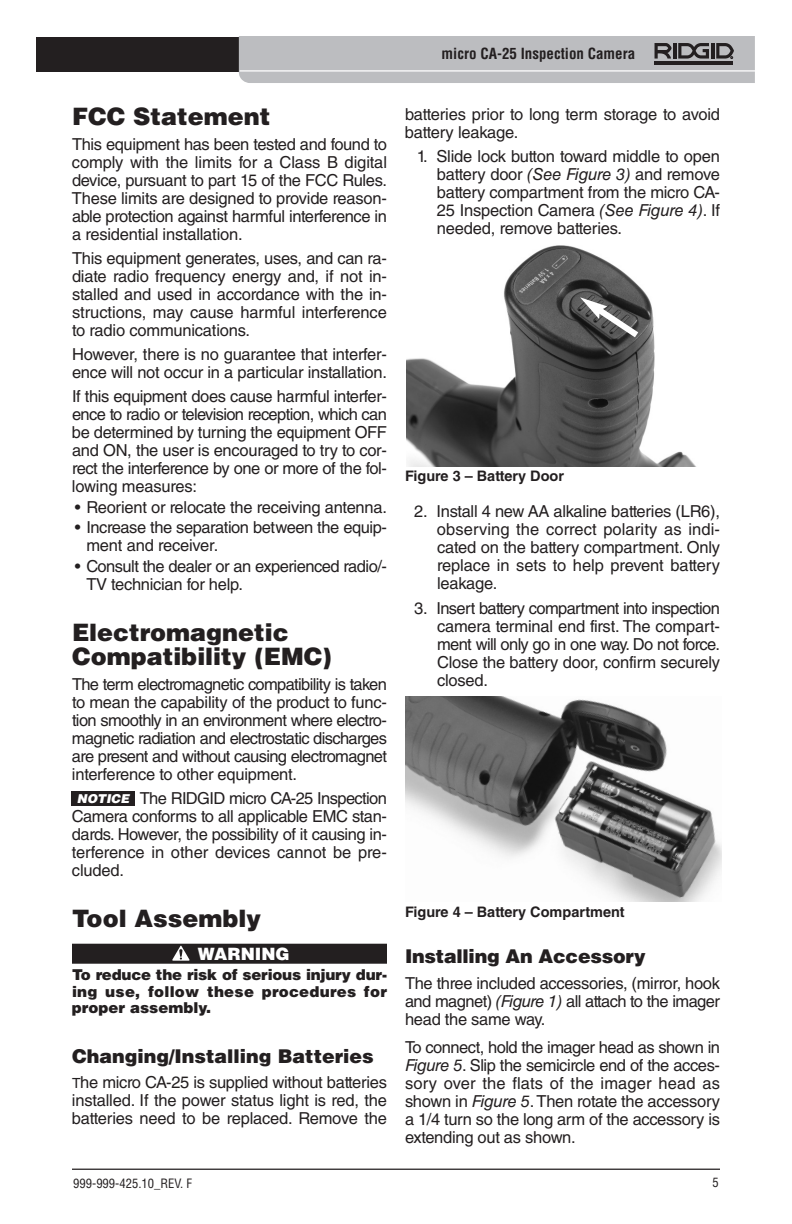
<style>
.page{position:relative;width:792px;height:1224px;background:#fff}
.page>*{position:absolute;margin:0;border:0;box-sizing:border-box;transform-origin:0 0}
.t1{font:900 24px/24px "Helvetica LT Std";color:#231f20}
.t2{font:900 19px "Helvetica LT Std";color:#231f20}
.t3{font:900 17px "Helvetica LT Std";color:#fff}
.t4{font:16.4px/18px "Helvetica LT Std";letter-spacing:-.015em;color:#231f20;text-align:justify}
.t5{font:900 15px/16.4px "Helvetica LT Std";letter-spacing:.02em;color:#231f20;text-align:justify}
.t6{font:700 condensed 15px "Helvetica LT Std";color:#231f20}
.t7{font:700 14.4px "Helvetica LT Std";color:#231f20}
.t8{font:condensed 12.6px "Helvetica LT Std";color:#231f20}
.t9{font:italic 900 12.2px "Helvetica LT Std";color:#fff}
.s1{font-size:14px}
.s2{font-style:italic}
</style>
<div class="page">
<div style="left:36px;top:37px;width:353px;height:34px;background:#231f20"></div>
<div style="left:72px;top:944px;width:315px;height:20px;background:#231f20"></div>
<svg style="left:172px;top:946px;width:18px;height:15px"></svg>
<svg style="left:239px;top:36px;width:516px;height:47px;background:#b8b8bb"></svg>
<hr style="left:72px;top:1169px;width:648px;height:1px;background:#231f20">
<img style="left:406px;top:697px;width:315px;height:204px">
<img style="left:406px;top:245px;width:290px;height:221px">
<div style="left:71px;top:791px;width:64px;height:15px;background:#231f20"></div>
<svg style="left:580px;top:297px;width:65px;height:46px;background:#626262"></svg>
<h1 class="t1" style="left:72px;top:107px;width:200px">FCC Statement</h1>
<p class="t4" style="left:72px;top:137px;width:317px">This equipment has been tested and found to comply with the limits for a Class B digital device, pursuant to part 15 of the FCC Rules.<br>These limits are designed to provide reason&shy;able protection against harmful interference in a residential installation.</p>
<p class="t4" style="left:72px;top:251px;width:317px">This equipment generates, uses, and can ra&shy;diate radio frequency energy and, if not in&shy;stalled and used in accordance with the in&shy;structions, may cause harmful interference to radio communications.</p>
<p class="t4" style="left:72px;top:347px;width:317px">However, there is no guarantee that interfer&shy;ence will not occur in a particular installation.</p>
<p class="t4" style="left:72px;top:389px;width:317px">If this equipment does cause harmful interfer&shy;ence to radio or television reception, which can be determined by turning the equipment OFF and ON, the user is encouraged to try to cor&shy;rect the interference by one or more of the fol&shy;lowing measures:</p>
<p class="t4" style="left:75px;top:499px;width:314px">• Reorient or relocate the receiving antenna.</p>
<p class="t4" style="left:86px;top:520px;width:302px;text-indent:-12px">• Increase the separation between the equip&shy;ment and receiver.</p>
<p class="t4" style="left:86px;top:559px;width:302px;text-indent:-12px">• Consult the dealer or an experienced radio/-<br>TV technician for help.</p>
<h1 class="t1" style="left:72px;top:622px;width:261px">Electromagnetic<br>Compatibility (EMC)</h1>
<p class="t4" style="left:72px;top:677px;width:317px">The term electromagnetic compatibility is taken to mean the capability of the product to func&shy;tion smoothly in an environment where electro&shy;magnetic radiation and electrostatic discharges are present and without causing electromagnet interference to other equipment.</p>
<p class="t4" style="left:72px;top:791px;width:317px;text-indent:68px">The RIDGID micro CA-25 Inspection Camera conforms to all applicable EMC stan&shy;dards. However, the possibility of it causing in&shy;terference in other devices cannot be pre&shy;cluded.</p>
<h1 class="t1" style="left:72px;top:909px;width:191px">Tool Assembly</h1>
<p class="t3" style="left:198px;top:947px;width:93px">WARNING</p>
<p class="t5" style="left:72px;top:968px;width:317px">To reduce the risk of serious injury dur&shy;ing use, follow these procedures for proper assembly.</p>
<p class="t2" style="left:72px;top:1049px;width:303px">Changing/Installing Batteries</p>
<p class="t4" style="left:72px;top:1075px;width:317px"><span class="s1">T</span>he micro CA-25 is supplied without batteries installed. If the power status light is red, the batteries need to be replaced. Remove the</p>
<p class="t9" style="left:77px;top:794px;width:54px">NOTICE</p>
<p class="t6" style="left:442px;top:47px;width:195px">micro CA-25 Inspection Camera</p>
<p class="t4" style="left:405px;top:107px;width:317px">batteries prior to long term storage to avoid battery leakage.</p>
<p class="t4" style="left:437px;top:148px;width:285px;text-indent:-20px">1. Slide lock button toward middle to open battery door <span class="s2">(See Figure 3)</span> and remove battery compartment from the micro CA-25 Inspection Camera <span class="s2">(See Figure 4)</span>. If needed, remove batteries.</p>
<p class="t7" style="left:405px;top:470px;width:161px">Figure 3 – Battery Door</p>
<p class="t4" style="left:437px;top:504px;width:285px;text-indent:-23px">2. Install 4 new AA alkaline batteries (LR6), observing the correct polarity as indi&shy;cated on the battery compartment. Only replace in sets to help prevent battery leakage.</p>
<p class="t4" style="left:437px;top:601px;width:285px;text-indent:-23px">3. Insert battery compartment into inspection camera terminal end first. The compart&shy;ment will only go in one way. Do not force.<br>Close the battery door, confirm securely closed.</p>
<p class="t7" style="left:405px;top:907px;width:221px">Figure 4 – Battery Compartment</p>
<p class="t2" style="left:405px;top:950px;width:242px">Installing An Accessory</p>
<p class="t4" style="left:405px;top:975px;width:317px">The three included accessories, (mirror, hook and magnet) <span class="s2">(Figure 1)</span> all attach to the imager head the same way.</p>
<p class="t4" style="left:405px;top:1040px;width:317px">To connect, hold the imager head as shown in <span class="s2">Figure 5</span>. Slip the semicircle end of the acces&shy;sory over the flats of the imager head as shown in <span class="s2">Figure 5</span>.Then rotate the accessory a 1/4 turn so the long arm of the accessory is extending out as shown.</p>
<p class="t8" style="left:73px;top:1179px;width:120px">999-999-425.10_REV. F</p>
<p class="t8" style="left:712px;top:1177px;width:8px">5</p>
</div>
